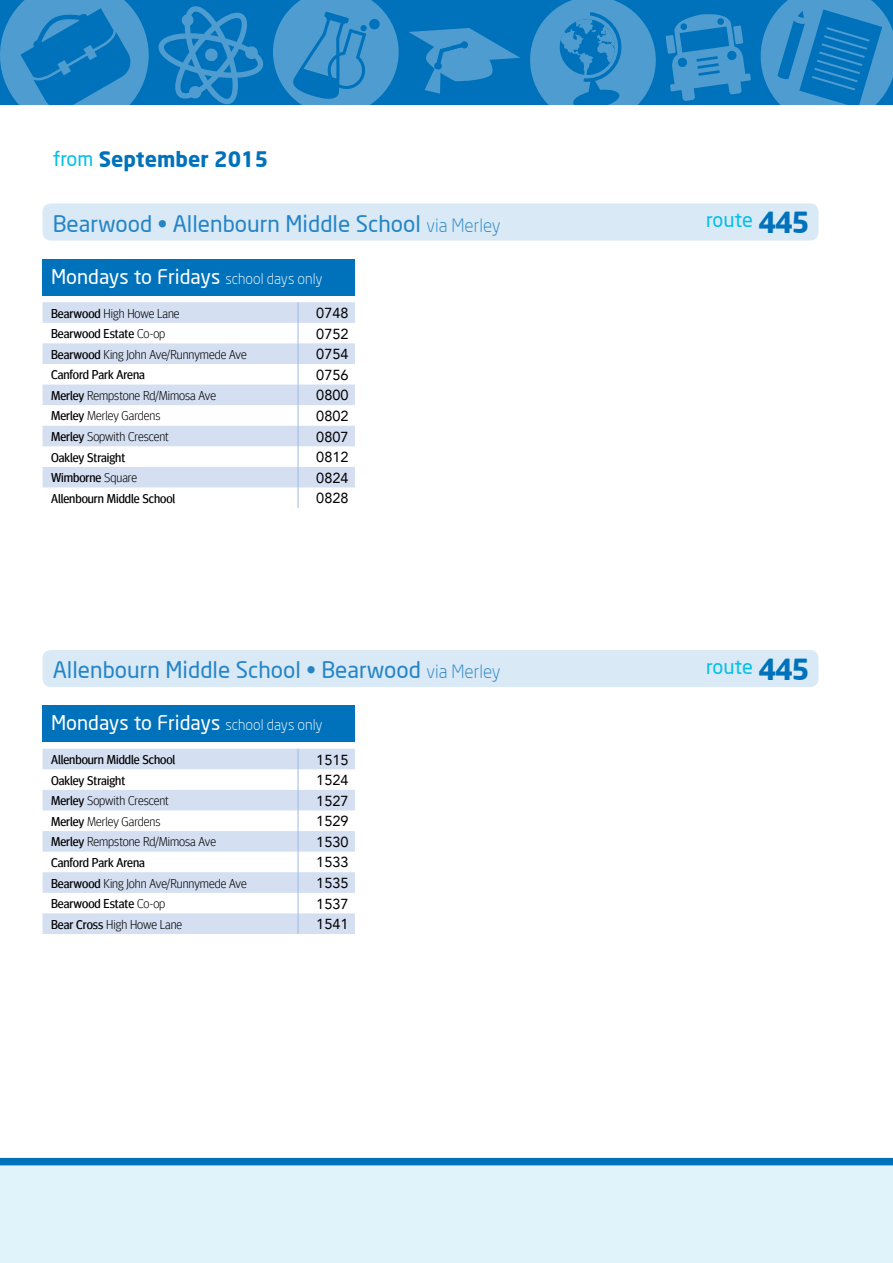
<style>
.page{position:relative;width:893px;height:1263px;background:#fff}
.page>*{position:absolute;margin:0;border:0;box-sizing:border-box;transform-origin:0 0}
.t1{font:22.5px "Neo Sans";color:#2484c6}
.t2{font:700 21px "Neo Sans";color:#0072bc}
.t3{font:19.95px "Neo Sans";color:#fff}
.t4{font:19.95px "Neo Sans";color:#00c0e8}
.t5{font:14.55px "Avenir LT";color:#000}
.t6{font:300 12.75px "Meta Headline";color:#000}
.t7{font:12.75px "Meta Headline";color:#000}
.s1{font-weight:400;font-size:19.95px;color:#00c0e8}
.s2{font-weight:300;font-size:18px}
.s3{font-weight:300;font-size:14.55px}
.s4{font-weight:400}
.s5{font-weight:300}
.s6{font-weight:700;font-size:28.5px;color:#0072bc}
</style>
<div class="page">
<div style="left:43px;top:203px;width:776px;height:38px;background:#d9e9f5;border-radius:9px"></div>
<div style="left:43px;top:650px;width:776px;height:37px;background:#d9e9f5;border-radius:9px"></div>
<div style="left:43px;top:259px;width:312px;height:36px;background:#0072bc"></div>
<svg style="left:43px;top:302px;width:312px;height:185px;fill:#d4dff2"></svg>
<hr style="left:297px;top:302px;width:2px;height:21px;background:#a1bde3">
<hr style="left:297px;top:323px;width:2px;height:20px;background:#a1bde3">
<hr style="left:297px;top:343px;width:2px;height:21px;background:#a1bde3">
<hr style="left:297px;top:364px;width:2px;height:21px;background:#a1bde3">
<hr style="left:297px;top:385px;width:2px;height:20px;background:#a1bde3">
<hr style="left:297px;top:405px;width:2px;height:21px;background:#a1bde3">
<hr style="left:297px;top:426px;width:2px;height:20px;background:#a1bde3">
<hr style="left:297px;top:446px;width:2px;height:21px;background:#a1bde3">
<hr style="left:297px;top:467px;width:2px;height:20px;background:#a1bde3">
<hr style="left:297px;top:487px;width:2px;height:21px;background:#a1bde3">
<div style="left:43px;top:706px;width:312px;height:36px;background:#0072bc"></div>
<svg style="left:43px;top:749px;width:312px;height:185px;fill:#d4dff2"></svg>
<hr style="left:297px;top:749px;width:2px;height:20px;background:#a1bde3">
<hr style="left:297px;top:769px;width:2px;height:21px;background:#a1bde3">
<hr style="left:297px;top:790px;width:2px;height:20px;background:#a1bde3">
<hr style="left:297px;top:810px;width:2px;height:21px;background:#a1bde3">
<hr style="left:297px;top:831px;width:2px;height:21px;background:#a1bde3">
<hr style="left:297px;top:852px;width:2px;height:20px;background:#a1bde3">
<hr style="left:297px;top:872px;width:2px;height:21px;background:#a1bde3">
<hr style="left:297px;top:893px;width:2px;height:20px;background:#a1bde3">
<hr style="left:297px;top:913px;width:2px;height:21px;background:#a1bde3">
<div style="left:0;top:1162px;width:893px;height:101px;background:#e0f3fa"></div>
<svg style="left:0;top:0;width:893px;height:105px;background:#2586c5"></svg>
<div style="left:0;top:1158px;width:893px;height:7px;background:#0072bc"></div>
<h2 class="t2" style="left:53px;top:146px;width:217px"><span class="s1">from</span> September 2015</h2>
<h1 class="t1" style="left:53px;top:210px;width:449px">Bearwood • Allenbourn Middle School <span class="s2">via Merley</span></h1>
<h3 class="t3" style="left:51px;top:264px;width:273px">Mondays to Fridays <span class="s3">school days only</span></h3>
<p class="t6" style="left:51px;top:306px;width:130px"><span class="s4">Bearwood</span> High Howe Lane</p>
<p class="t5" style="left:316px;top:304px;width:34px">0748</p>
<p class="t7" style="left:51px;top:326px;width:116px">Bearwood Estate <span class="s5">Co-op</span></p>
<p class="t5" style="left:316px;top:325px;width:34px">0752</p>
<p class="t6" style="left:51px;top:347px;width:197px"><span class="s4">Bearwood</span> King John Ave/Runnymede Ave</p>
<p class="t5" style="left:316px;top:346px;width:34px">0754</p>
<p class="t7" style="left:51px;top:367px;width:96px">Canford Park Arena</p>
<p class="t5" style="left:316px;top:366px;width:34px">0756</p>
<p class="t6" style="left:51px;top:388px;width:166px"><span class="s4">Merley</span> Rempstone Rd/Mimosa Ave</p>
<p class="t5" style="left:316px;top:387px;width:34px">0800</p>
<p class="t6" style="left:51px;top:409px;width:111px"><span class="s4">Merley</span> Merley Gardens</p>
<p class="t5" style="left:316px;top:407px;width:34px">0802</p>
<p class="t6" style="left:51px;top:429px;width:119px"><span class="s4">Merley</span> Sopwith Crescent</p>
<p class="t5" style="left:316px;top:428px;width:34px">0807</p>
<p class="t7" style="left:51px;top:450px;width:76px">Oakley Straight</p>
<p class="t5" style="left:316px;top:449px;width:34px">0812</p>
<p class="t7" style="left:51px;top:470px;width:88px">Wimborne <span class="s5">Square</span></p>
<p class="t5" style="left:316px;top:469px;width:34px">0824</p>
<p class="t7" style="left:51px;top:491px;width:126px">Allenbourn Middle School</p>
<p class="t5" style="left:316px;top:490px;width:34px">0828</p>
<h1 class="t1" style="left:53px;top:656px;width:449px">Allenbourn Middle School • Bearwood <span class="s2">via Merley</span></h1>
<h3 class="t3" style="left:51px;top:710px;width:273px">Mondays to Fridays <span class="s3">school days only</span></h3>
<p class="t7" style="left:51px;top:752px;width:126px">Allenbourn Middle School</p>
<p class="t5" style="left:316px;top:751px;width:34px">1515</p>
<p class="t7" style="left:51px;top:773px;width:76px">Oakley Straight</p>
<p class="t5" style="left:316px;top:772px;width:34px">1524</p>
<p class="t6" style="left:51px;top:793px;width:119px"><span class="s4">Merley</span> Sopwith Crescent</p>
<p class="t5" style="left:316px;top:792px;width:34px">1527</p>
<p class="t6" style="left:51px;top:814px;width:111px"><span class="s4">Merley</span> Merley Gardens</p>
<p class="t5" style="left:316px;top:813px;width:34px">1529</p>
<p class="t6" style="left:51px;top:834px;width:166px"><span class="s4">Merley</span> Rempstone Rd/Mimosa Ave</p>
<p class="t5" style="left:316px;top:833px;width:34px">1530</p>
<p class="t7" style="left:51px;top:855px;width:96px">Canford Park Arena</p>
<p class="t5" style="left:316px;top:854px;width:34px">1533</p>
<p class="t6" style="left:51px;top:876px;width:197px"><span class="s4">Bearwood</span> King John Ave/Runnymede Ave</p>
<p class="t5" style="left:316px;top:874px;width:34px">1535</p>
<p class="t7" style="left:51px;top:896px;width:116px">Bearwood Estate <span class="s5">Co-op</span></p>
<p class="t5" style="left:316px;top:895px;width:34px">1537</p>
<p class="t6" style="left:51px;top:917px;width:133px"><span class="s4">Bear Cross</span> High Howe Lane</p>
<p class="t5" style="left:316px;top:916px;width:34px">1541</p>
<h3 class="t4" style="left:706px;top:207px;width:105px">route <span class="s6">445</span></h3>
<h3 class="t4" style="left:706px;top:654px;width:105px">route <span class="s6">445</span></h3>
</div>
